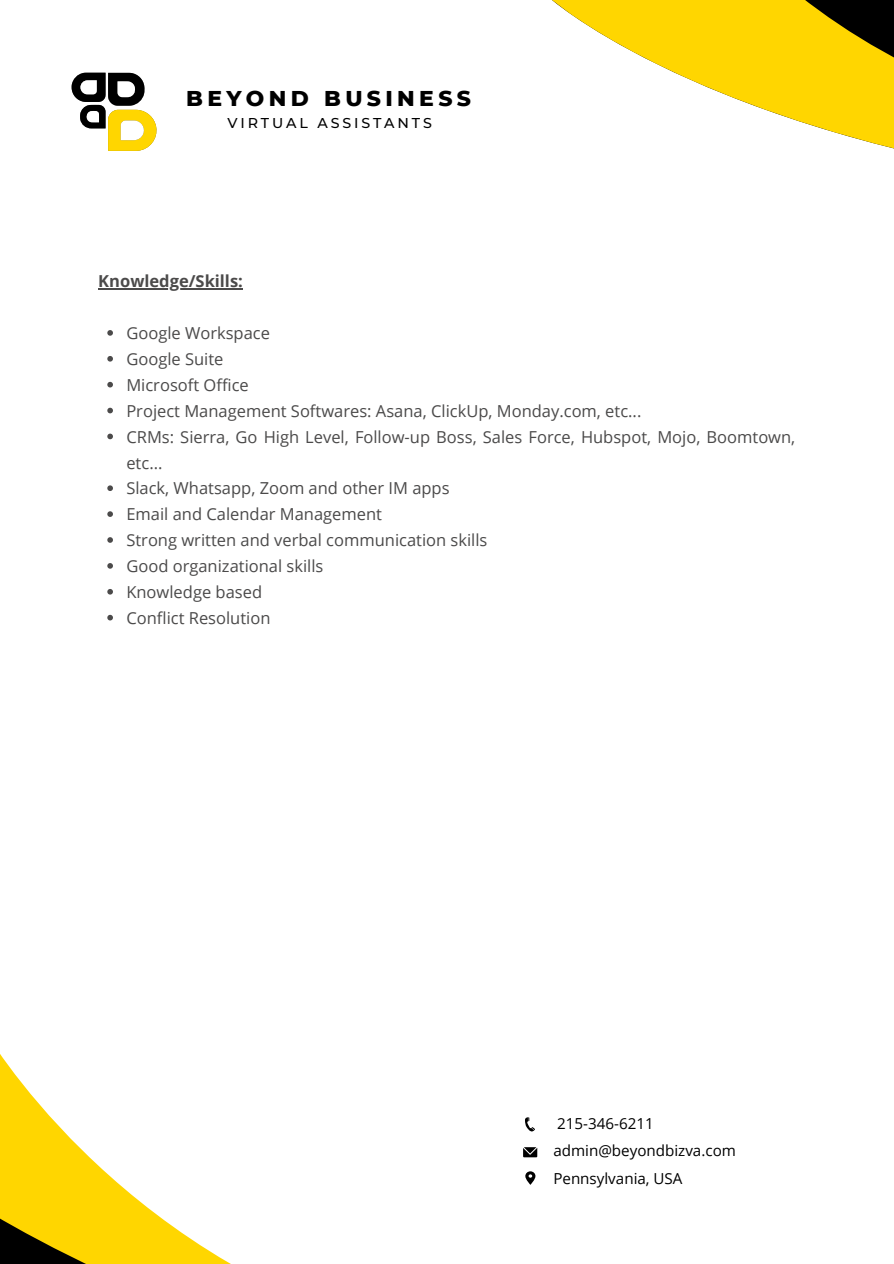
<style>
.page{position:relative;width:894px;height:1264px;background:#fff}
.page>*{position:absolute;margin:0;border:0;box-sizing:border-box;transform-origin:0 0}
.t1{font:800 21.9px "Montserrat";letter-spacing:.2em;color:#000}
.t2{font:16.5px/25.8px "Open Sans";color:#4b4a4a}
.t3{font:700 16.5px "Open Sans";color:#4b4a4a}
.t4{font:15.15px "Open Sans";color:#000}
.t5{font:500 14.25px "Montserrat";letter-spacing:.2em;color:#000}
</style>
<div class="page">
<svg style="left:0;top:1067px;width:538px;height:196px"></svg>
<svg style="left:552px;top:0;width:341px;height:149px;fill:#ffd600"></svg>
<hr style="left:98px;top:288px;width:145px;height:1px;background:#4b4a4a">
<svg style="left:107px;top:330px;width:6px;height:6px"></svg>
<svg style="left:107px;top:356px;width:6px;height:5px"></svg>
<svg style="left:107px;top:382px;width:6px;height:5px"></svg>
<svg style="left:107px;top:408px;width:6px;height:5px"></svg>
<svg style="left:107px;top:433px;width:6px;height:6px"></svg>
<svg style="left:107px;top:485px;width:6px;height:6px"></svg>
<svg style="left:107px;top:511px;width:6px;height:6px"></svg>
<svg style="left:107px;top:537px;width:6px;height:6px"></svg>
<svg style="left:107px;top:563px;width:6px;height:5px"></svg>
<svg style="left:107px;top:589px;width:6px;height:5px"></svg>
<svg style="left:107px;top:615px;width:6px;height:5px"></svg>
<svg style="left:525px;top:1117px;width:10px;height:14px"></svg>
<svg style="left:523px;top:1147px;width:14px;height:10px"></svg>
<svg style="left:525px;top:1171px;width:10px;height:13px"></svg>
<svg style="left:71px;top:72px;width:86px;height:79px"></svg>
<p class="t1" style="left:186px;top:85px;width:286px">BEYOND BUSINESS</p>
<p class="t5" style="left:227px;top:114px;width:206px">VIRTUAL ASSISTANTS</p>
<p class="t3" style="left:98px;top:270px;width:146px">Knowledge/Skills:</p>
<p class="t2" style="left:126px;top:320px;width:145px">Google Workspace</p>
<h1 class="t2" style="left:126px;top:345px;width:99px">Google Suite</h1>
<p class="t2" style="left:126px;top:371px;width:124px">Microsoft Office</p>
<h2 class="t2" style="left:126px;top:397px;width:516px">Project Management Softwares: Asana, ClickUp, Monday.com, etc...</h2>
<p class="t2" style="left:126px;top:423px;width:670px">CRMs: Sierra, Go High Level, Follow-up Boss, Sales Force, Hubspot, Mojo, Boomtown, etc...</p>
<p class="t2" style="left:126px;top:475px;width:324px">Slack, Whatsapp, Zoom and other IM apps</p>
<p class="t2" style="left:126px;top:501px;width:257px">Email and Calendar Management</p>
<p class="t2" style="left:126px;top:527px;width:362px">Strong written and verbal communication skills</p>
<p class="t2" style="left:126px;top:552px;width:198px">Good organizational skills</p>
<p class="t2" style="left:126px;top:578px;width:137px">Knowledge based</p>
<p class="t2" style="left:126px;top:604px;width:145px">Conflict Resolution</p>
<p class="t4" style="left:557px;top:1112px;width:98px">215-346-6211</p>
<p class="t4" style="left:553px;top:1140px;width:184px">admin@beyondbizva.com</p>
<p class="t4" style="left:553px;top:1167px;width:131px">Pennsylvania, USA</p>
</div>
